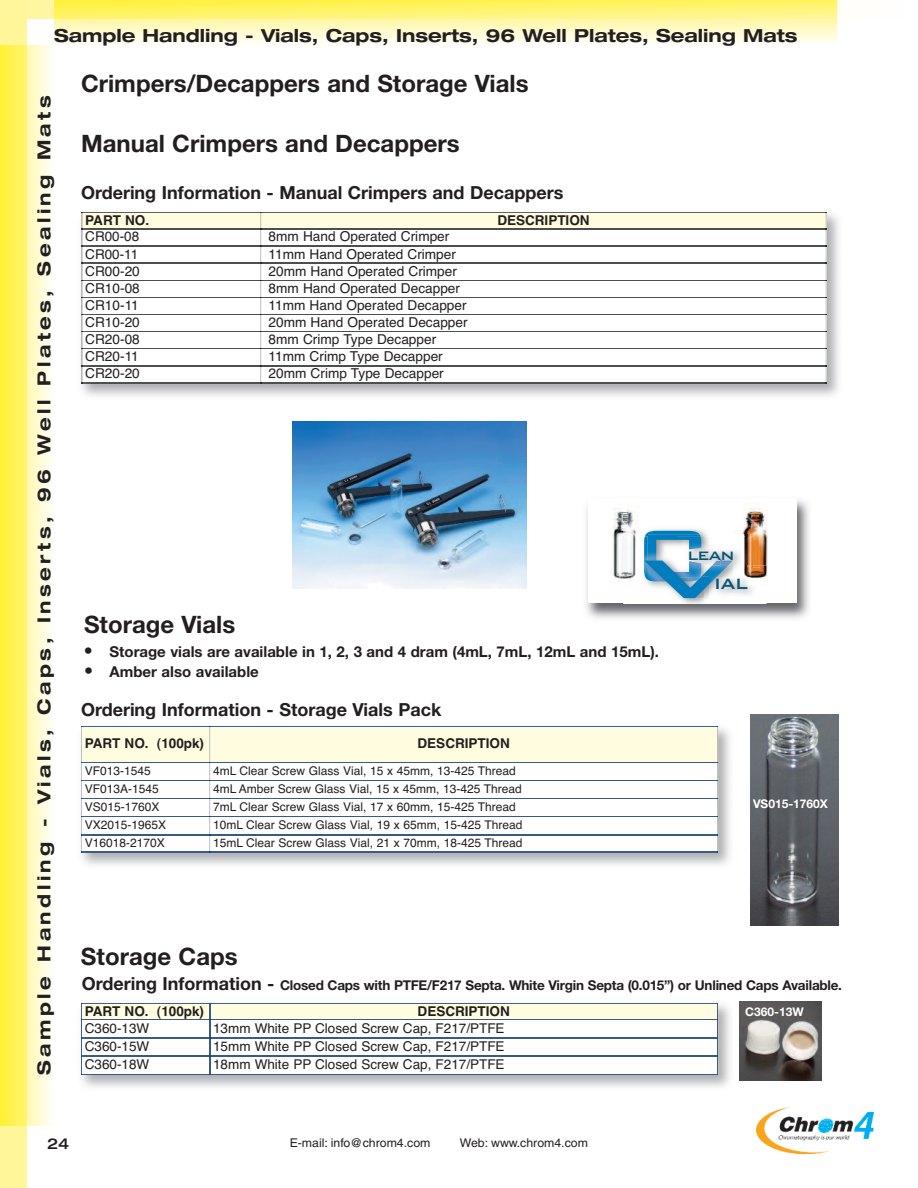
<style>
.page{position:relative;width:918px;height:1188px;background:#fff}
.page>*{position:absolute;margin:0;border:0;box-sizing:border-box;transform-origin:0 0}
.t1{font:500 98.25px "Bank Gothic";color:#007dbe}
.t2{font:700 24px "Helvetica Neue";color:#231f20}
.t3{font:500 19.95px "Bank Gothic";letter-spacing:-.05em;color:#0a5478}
.t4{font:700 18px "Helvetica Neue";color:#231f20}
.t5{font:700 expanded 18px "Helvetica Neue";letter-spacing:.195em;color:#231f20}
.t6{font:700 expanded 18px "Helvetica Neue";color:#231f20}
.t7{font:700 15px "Helvetica Neue";color:#231f20}
.t8{font:500 expanded 15px "Helvetica Neue";color:#231f20}
.t9{font:13.65px "Helvetica";color:#231f20}
.t10{font:13.5px "Helvetica";color:#231f20}
.t11{font:700 13.5px "Helvetica Neue";letter-spacing:-.015em;color:#231f20}
.t12{font:700 13.5px "Helvetica";color:#231f20}
.t13{font:12px "Helvetica";color:#231f20}
.t14{font:condensed 12px "Helvetica";color:#231f20;scale:1.25 1}
.t15{font:700 12px "Helvetica Neue";color:#fff}
.s1{font-size:18px}
</style>
<div class="page">
<img style="left:757px;top:1107px;width:116px;height:47px">
<div style="left:0;top:0;width:27px;height:1188px;background:#fff699"></div>
<img style="left:0;top:45px;width:51px;height:1080px">
<img style="left:54px;top:0;width:783px;height:43px">
<img style="left:293px;top:422px;width:233px;height:167px">
<img style="left:81px;top:212px;width:758px;height:184px">
<div style="left:82px;top:213px;width:179px;height:16px;background:#fffce0"></div>
<div style="left:261px;top:213px;width:565px;height:16px;background:#fffce0"></div>
<div style="left:82px;top:229px;width:179px;height:17px;background:#fff"></div>
<div style="left:261px;top:229px;width:565px;height:17px;background:#fff"></div>
<div style="left:82px;top:246px;width:179px;height:17px;background:#fff"></div>
<div style="left:261px;top:246px;width:565px;height:17px;background:#fff"></div>
<div style="left:82px;top:263px;width:179px;height:17px;background:#fff"></div>
<div style="left:261px;top:263px;width:565px;height:17px;background:#fff"></div>
<div style="left:82px;top:280px;width:179px;height:17px;background:#fff"></div>
<div style="left:261px;top:280px;width:565px;height:17px;background:#fff"></div>
<div style="left:82px;top:297px;width:179px;height:17px;background:#fff"></div>
<div style="left:261px;top:297px;width:565px;height:17px;background:#fff"></div>
<div style="left:82px;top:314px;width:179px;height:18px;background:#fff"></div>
<div style="left:261px;top:314px;width:565px;height:18px;background:#fff"></div>
<div style="left:82px;top:332px;width:179px;height:17px;background:#fff"></div>
<div style="left:261px;top:332px;width:565px;height:17px;background:#fff"></div>
<div style="left:82px;top:349px;width:179px;height:17px;background:#fff"></div>
<div style="left:261px;top:349px;width:565px;height:17px;background:#fff"></div>
<div style="left:82px;top:366px;width:179px;height:17px;background:#fff"></div>
<div style="left:261px;top:366px;width:565px;height:17px;background:#fff"></div>
<img style="left:261px;top:214px;width:1px;height:169px">
<img style="left:83px;top:229px;width:743px;height:1px">
<img style="left:83px;top:246px;width:743px;height:1px">
<img style="left:83px;top:263px;width:743px;height:1px">
<img style="left:83px;top:280px;width:743px;height:1px">
<img style="left:83px;top:297px;width:743px;height:1px">
<img style="left:83px;top:314px;width:743px;height:1px">
<img style="left:83px;top:331px;width:743px;height:1px">
<img style="left:83px;top:366px;width:743px;height:1px">
<img style="left:83px;top:383px;width:743px;height:1px">
<img style="left:586px;top:499px;width:223px;height:120px">
<div style="left:588px;top:499px;width:208px;height:104px;background:#fff"></div>
<img style="left:741px;top:504px;width:27px;height:73px">
<img style="left:612px;top:508px;width:11px;height:75px">
<img style="left:623px;top:512px;width:4px;height:67px">
<img style="left:627px;top:510px;width:79px;height:72px">
<img style="left:648px;top:531px;width:53px;height:3px">
<img style="left:633px;top:534px;width:11px;height:48px">
<img style="left:648px;top:534px;width:29px;height:2px">
<svg style="left:644px;top:531px;width:4px;height:5px"></svg>
<img style="left:638px;top:536px;width:6px;height:46px">
<img style="left:644px;top:536px;width:33px;height:25px">
<img style="left:644px;top:580px;width:33px;height:16px">
<img style="left:648px;top:561px;width:29px;height:21px">
<img style="left:644px;top:561px;width:4px;height:19px">
<img style="left:753px;top:566px;width:13px;height:19px">
<img style="left:753px;top:568px;width:7px;height:17px">
<svg style="left:677px;top:534px;width:76px;height:69px"></svg>
<div style="left:81px;top:727px;width:129px;height:35px;background:#fffce0"></div>
<div style="left:210px;top:727px;width:508px;height:35px;background:#fffce0"></div>
<img style="left:210px;top:728px;width:1px;height:124px">
<img style="left:82px;top:762px;width:635px;height:1px">
<img style="left:82px;top:780px;width:635px;height:1px">
<img style="left:82px;top:798px;width:635px;height:1px">
<img style="left:82px;top:835px;width:635px;height:1px">
<img style="left:740px;top:1001px;width:82px;height:79px">
<img style="left:750px;top:715px;width:88px;height:211px">
<div style="left:81px;top:1003px;width:129px;height:17px;background:#fffce0"></div>
<div style="left:210px;top:1003px;width:508px;height:17px;background:#fffce0"></div>
<img style="left:82px;top:1038px;width:635px;height:1px">
<img style="left:82px;top:1056px;width:635px;height:1px">
<svg style="left:81px;top:1003px;width:1px;height:72px"></svg>
<svg style="left:210px;top:1003px;width:1px;height:72px"></svg>
<svg style="left:717px;top:1003px;width:1px;height:72px"></svg>
<h3 class="t6" style="left:54px;top:24px;width:745px">Sample Handling - Vials, Caps, Inserts, 96 Well Plates, Sealing Mats</h3>
<h3 class="t5" style="left:33px;top:1075px;width:981px;rotate:-90deg">Sample Handling - Vials, Caps, Inserts, 96 Well Plates, Sealing Mats</h3>
<h2 class="t2" style="left:81px;top:69px;width:449px">Crimpers/Decappers and Storage Vials</h2>
<h2 class="t2" style="left:81px;top:129px;width:380px">Manual Crimpers and Decappers</h2>
<h3 class="t4" style="left:81px;top:182px;width:484px">Ordering Information - Manual Crimpers and Decappers</h3>
<p class="t12" style="left:85px;top:209px;width:65px">PART NO.</p>
<p class="t12" style="left:497px;top:209px;width:94px">DESCRIPTION</p>
<p class="t10" style="left:85px;top:226px;width:56px">CR00-08</p>
<p class="t9" style="left:269px;top:226px;width:182px">8mm Hand Operated Crimper</p>
<p class="t10" style="left:85px;top:243px;width:55px">CR00-11</p>
<p class="t9" style="left:269px;top:243px;width:189px">11mm Hand Operated Crimper</p>
<p class="t9" style="left:85px;top:260px;width:56px">CR00-20</p>
<p class="t9" style="left:269px;top:260px;width:190px">20mm Hand Operated Crimper</p>
<p class="t9" style="left:85px;top:277px;width:56px">CR10-08</p>
<p class="t9" style="left:269px;top:277px;width:193px">8mm Hand Operated Decapper</p>
<p class="t9" style="left:85px;top:295px;width:55px">CR10-11</p>
<p class="t9" style="left:269px;top:295px;width:200px">11mm Hand Operated Decapper</p>
<p class="t9" style="left:85px;top:312px;width:56px">CR10-20</p>
<p class="t9" style="left:269px;top:312px;width:201px">20mm Hand Operated Decapper</p>
<p class="t9" style="left:85px;top:329px;width:56px">CR20-08</p>
<p class="t9" style="left:269px;top:329px;width:169px">8mm Crimp Type Decapper</p>
<p class="t9" style="left:85px;top:346px;width:55px">CR20-11</p>
<p class="t9" style="left:269px;top:346px;width:176px">11mm Crimp Type Decapper</p>
<p class="t9" style="left:85px;top:363px;width:56px">CR20-20</p>
<p class="t9" style="left:269px;top:363px;width:177px">20mm Crimp Type Decapper</p>
<h2 class="t2" style="left:84px;top:610px;width:153px">Storage Vials</h2>
<h1 class="t1" style="left:632px;top:480px;width:104px">C<sub>V</sub></h1>
<h3 class="t3" style="left:688px;top:539px;width:49px">lean</h3>
<h3 class="t3" style="left:714px;top:569px;width:36px">IAL</h3>
<p class="t7" style="left:84px;top:642px;width:576px"><span class="s1">•</span> Storage vials are available in 1, 2, 3 and 4 dram (4mL, 7mL, 12mL and 15mL).</p>
<p class="t7" style="left:84px;top:662px;width:176px"><span class="s1">•</span> Amber also available</p>
<h3 class="t4" style="left:81px;top:698px;width:362px">Ordering Information - Storage Vials Pack</h3>
<p class="t12" style="left:85px;top:733px;width:121px">PART NO. (100pk)</p>
<p class="t12" style="left:418px;top:733px;width:94px">DESCRIPTION</p>
<p class="t13" style="left:85px;top:761px;width:68px">VF013-1545</p>
<p class="t13" style="left:213px;top:761px;width:304px">4mL Clear Screw Glass Vial, 15 x 45mm, 13-425 Thread</p>
<p class="t13" style="left:85px;top:780px;width:76px">VF013A-1545</p>
<p class="t13" style="left:213px;top:780px;width:310px">4mL Amber Screw Glass Vial, 15 x 45mm, 13-425 Thread</p>
<p class="t13" style="left:85px;top:798px;width:76px">VS015-1760X</p>
<p class="t13" style="left:213px;top:798px;width:304px">7mL Clear Screw Glass Vial, 17 x 60mm, 15-425 Thread</p>
<p class="t13" style="left:85px;top:816px;width:83px">VX2015-1965X</p>
<p class="t13" style="left:213px;top:816px;width:311px">10mL Clear Screw Glass Vial, 19 x 65mm, 15-425 Thread</p>
<p class="t13" style="left:85px;top:834px;width:82px">V16018-2170X</p>
<p class="t13" style="left:213px;top:834px;width:311px">15mL Clear Screw Glass Vial, 21 x 70mm, 18-425 Thread</p>
<h2 class="t2" style="left:81px;top:941px;width:158px">Storage Caps</h2>
<p class="t15" style="left:753px;top:796px;width:76px">VS015-1760X</p>
<p class="t11" style="left:82px;top:976px;width:762px"><span class="s1">Ordering Information -</span> Closed Caps with PTFE/F217 Septa. White Virgin Septa (0.015”) or Unlined Caps Available.</p>
<p class="t12" style="left:85px;top:1000px;width:121px">PART NO. (100pk)</p>
<p class="t12" style="left:418px;top:1000px;width:94px">DESCRIPTION</p>
<p class="t10" style="left:85px;top:1018px;width:66px">C360-13W</p>
<p class="t10" style="left:213px;top:1018px;width:293px">13mm White PP Closed Screw Cap, F217/PTFE</p>
<p class="t10" style="left:85px;top:1036px;width:66px">C360-15W</p>
<p class="t10" style="left:213px;top:1036px;width:293px">15mm White PP Closed Screw Cap, F217/PTFE</p>
<p class="t10" style="left:85px;top:1054px;width:66px">C360-18W</p>
<p class="t10" style="left:213px;top:1054px;width:293px">18mm White PP Closed Screw Cap, F217/PTFE</p>
<p class="t15" style="left:745px;top:1005px;width:60px">C360-13W</p>
<p class="t8" style="left:47px;top:1135px;width:24px">24</p>
<p class="t14" style="left:290px;top:1136px;width:114px">E-mail: info@chrom4.com</p>
<p class="t14" style="left:460px;top:1136px;width:104px">Web: www.chrom4.com</p>
</div>
